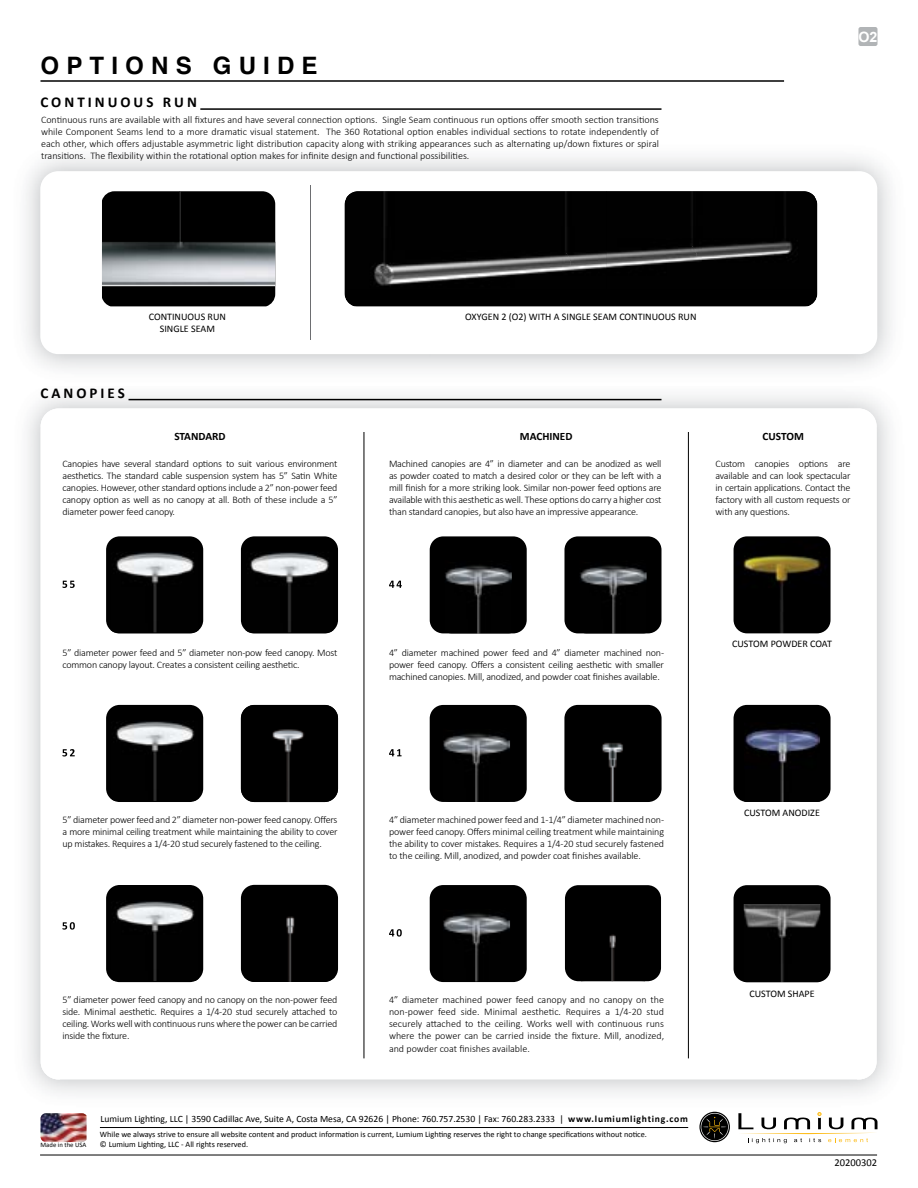
<style>
.page{position:relative;width:918px;height:1188px;background:#fff}
.page>*{position:absolute;margin:0;border:0;box-sizing:border-box;transform-origin:0 0}
.t1{font:700 24px "Helvetica";letter-spacing:.3em;color:#000}
.t2{font:700 15px "Calibri";letter-spacing:.2em;color:#000}
.t3{font:700 14.25px "Arial";color:#fff}
.t4{font:700 11.25px "Calibri";color:#000}
.t5{font:10.5px "Calibri";color:#000}
.t6{font:300 10.05px/12px "Calibri";letter-spacing:-.02em;color:#000;text-align:justify}
.t7{font:10.05px/12px "Calibri";color:#000;text-align:center}
.t8{font:9.6px "Calibri";color:#000}
.t9{font:8.25px/9.9px "Calibri";color:#000}
.t10{font:6.75px "Calibri";color:#000}
.s1{font-weight:700}
</style>
<div class="page">
<img style="left:27px;top:428px;width:33px;height:665px">
<div style="left:41px;top:408px;width:836px;height:672px;background:#fff;border-radius:18px"></div>
<div style="left:241px;top:536px;width:97px;height:98px;background:#000;border-radius:13px"></div>
<img style="left:246px;top:552px;width:87px;height:80px">
<div style="left:106px;top:536px;width:97px;height:98px;background:#000;border-radius:13px"></div>
<img style="left:111px;top:552px;width:88px;height:80px">
<svg style="left:62px;top:581px;width:13px;height:7px"></svg>
<img style="left:241px;top:705px;width:97px;height:97px">
<svg style="left:62px;top:749px;width:13px;height:8px"></svg>
<svg style="left:389px;top:581px;width:13px;height:7px"></svg>
<img style="left:593px;top:633px;width:58px;height:1px">
<div style="left:564px;top:536px;width:98px;height:97px;background:#000;border-radius:14px"></div>
<img style="left:580px;top:565px;width:67px;height:68px">
<svg style="left:389px;top:749px;width:13px;height:7px"></svg>
<div style="left:564px;top:705px;width:98px;height:97px;background:#000;border-radius:13px"></div>
<img style="left:601px;top:742px;width:22px;height:60px">
<svg style="left:389px;top:929px;width:13px;height:8px"></svg>
<div style="left:565px;top:885px;width:96px;height:96px;background:#000;border-radius:13px"></div>
<img style="left:581px;top:981px;width:64px;height:1px">
<img style="left:609px;top:934px;width:7px;height:47px">
<img style="left:440px;top:633px;width:58px;height:1px">
<div style="left:430px;top:536px;width:97px;height:97px;background:#000;border-radius:14px"></div>
<img style="left:445px;top:565px;width:67px;height:68px">
<div style="left:106px;top:705px;width:97px;height:97px;background:#000;border-radius:13px"></div>
<img style="left:111px;top:721px;width:88px;height:80px">
<div style="left:430px;top:705px;width:97px;height:97px;background:#000;border-radius:14px"></div>
<img style="left:443px;top:733px;width:67px;height:69px">
<div style="left:106px;top:885px;width:97px;height:97px;background:#000;border-radius:13px"></div>
<img style="left:111px;top:901px;width:88px;height:80px">
<svg style="left:62px;top:922px;width:13px;height:8px"></svg>
<div style="left:241px;top:885px;width:97px;height:97px;background:#000;border-radius:13px"></div>
<img style="left:244px;top:916px;width:91px;height:66px">
<div style="left:734px;top:705px;width:97px;height:97px;background:#000;border-radius:14px"></div>
<img style="left:744px;top:728px;width:76px;height:74px">
<div style="left:734px;top:885px;width:97px;height:97px;background:#000;border-radius:14px"></div>
<img style="left:744px;top:904px;width:76px;height:78px">
<img style="left:734px;top:536px;width:97px;height:97px">
<hr style="left:200px;top:108px;width:462px;height:2px;background:#000">
<hr style="left:129px;top:399px;width:533px;height:1px;background:#000">
<hr style="left:310px;top:186px;width:1px;height:154px;background:#6d6e71">
<div style="left:430px;top:885px;width:97px;height:97px;background:#000;border-radius:14px"></div>
<img style="left:443px;top:913px;width:67px;height:68px">
<hr style="left:364px;top:432px;width:1px;height:626px;background:#000">
<hr style="left:688px;top:432px;width:1px;height:626px;background:#000">
<div style="left:102px;top:286px;width:173px;height:20px;background:#000"></div>
<img style="left:102px;top:191px;width:173px;height:95px">
<div style="left:344px;top:197px;width:473px;height:109px;background:#000"></div>
<img style="left:346px;top:191px;width:469px;height:98px">
<svg style="left:566px;top:253px;width:4px;height:13px"></svg>
<svg style="left:692px;top:246px;width:4px;height:10px"></svg>
<svg style="left:699px;top:1112px;width:31px;height:30px"></svg>
<svg style="left:701px;top:1113px;width:28px;height:28px"></svg>
<svg style="left:701px;top:1114px;width:27px;height:26px"></svg>
<svg style="left:703px;top:1117px;width:24px;height:22px"></svg>
<svg style="left:738px;top:1112px;width:140px;height:31px"></svg>
<img style="left:41px;top:1113px;width:46px;height:29px">
<hr style="left:100px;top:1127px;width:588px;height:1px;background:#000">
<hr style="left:40px;top:80px;width:744px;height:2px;background:#000">
<div style="left:858px;top:27px;width:19px;height:19px;background:#b1b4b6;border-radius:2px"></div>
<hr style="left:40px;top:1155px;width:837px;height:1px;background:#000">
<h1 class="t1" style="left:40px;top:46px;width:279px">OPTIONS GUIDE</h1>
<h2 class="t2" style="left:40px;top:92px;width:158px">CONTINUOUS RUN</h2>
<p class="t6" style="left:41px;top:114px;width:619px">Continuous runs are available with all fixtures and have several connection options. Single Seam continuous run options offer smooth section transitions while Component Seams lend to a more dramatic visual statement. The 360 Rotational option enables individual sections to rotate independently of each other, which offers adjustable asymmetric light distribution capacity along with striking appearances such as alternating up/down fixtures or spiral transitions. The flexibility within the rotational option makes for infinite design and functional possibilities.</p>
<h3 class="t3" style="left:859px;top:27px;width:21px">O2</h3>
<h2 class="t2" style="left:40px;top:382px;width:86px">CANOPIES</h2>
<p class="t7" style="left:149px;top:310px;width:79px">CONTINUOUS RUN<br>SINGLE SEAM</p>
<p class="t7" style="left:465px;top:310px;width:233px">OXYGEN 2 (O2) WITH A SINGLE SEAM CONTINUOUS RUN</p>
<p class="t4" style="left:174px;top:429px;width:53px">STANDARD</p>
<p class="t4" style="left:520px;top:429px;width:54px">MACHINED</p>
<p class="t4" style="left:763px;top:429px;width:43px">CUSTOM</p>
<p class="t6" style="left:62px;top:457px;width:277px">Canopies have several standard options to suit various environment aesthetics. The standard cable suspension system has 5” Satin White canopies. However, other standard options include a 2” non-power feed canopy option as well as no canopy at all. Both of these include a 5” diameter power feed canopy.</p>
<p class="t6" style="left:389px;top:457px;width:274px">Machined canopies are 4” in diameter and can be anodized as well as powder coated to match a desired color or they can be left with a mill finish for a more striking look. Similar non-power feed options are available with this aesthetic as well. These options do carry a higher cost than standard canopies, but also have an impressive appearance.</p>
<p class="t6" style="left:716px;top:457px;width:137px">Custom canopies options are available and can look spectacular in certain applications. Contact the factory with all custom requests or with any questions.</p>
<p class="t6" style="left:62px;top:646px;width:277px">5” diameter power feed and 5” diameter non-pow feed canopy. Most common canopy layout. Creates a consistent ceiling aesthetic.</p>
<p class="t6" style="left:389px;top:646px;width:277px">4” diameter machined power feed and 4” diameter machined non&shy;power feed canopy. Offers a consistent ceiling aesthetic with smaller machined canopies. Mill, anodized, and powder coat finishes available.</p>
<p class="t6" style="left:62px;top:814px;width:277px">5” diameter power feed and 2” diameter non-power feed canopy. Offers a more minimal ceiling treatment while maintaining the ability to cover up mistakes. Requires a 1/4-20 stud securely fastened to the ceiling.</p>
<p class="t6" style="left:389px;top:814px;width:277px">4” diameter machined power feed and 1-1/4” diameter machined non&shy;power feed canopy. Offers minimal ceiling treatment while maintaining the ability to cover mistakes. Requires a 1/4-20 stud securely fastened to the ceiling. Mill, anodized, and powder coat finishes available.</p>
<p class="t7" style="left:732px;top:637px;width:101px">CUSTOM POWDER COAT</p>
<p class="t7" style="left:744px;top:806px;width:77px">CUSTOM ANODIZE</p>
<p class="t6" style="left:62px;top:994px;width:277px">5” diameter power feed canopy and no canopy on the non-power feed side. Minimal aesthetic. Requires a 1/4-20 stud securely attached to ceiling. Works well with continuous runs where the power can be carried inside the fixture.</p>
<p class="t6" style="left:389px;top:994px;width:277px">4” diameter machined power feed canopy and no canopy on the non-power feed side. Minimal aesthetic. Requires a 1/4-20 stud securely attached to the ceiling. Works well with continuous runs where the power can be carried inside the fixture. Mill, anodized, and powder coat finishes available.</p>
<p class="t10" style="left:40px;top:1140px;width:47px">Made in the USA</p>
<p class="t8" style="left:101px;top:1112px;width:589px">Lumium Lighting, LLC | 3590 Cadillac Ave, Suite A, Costa Mesa, CA 92626 | Phone: 760.757.2530 | Fax: 760.283.2333 | <span class="s1">www.lumiumlighting.com</span></p>
<p class="t9" style="left:100px;top:1129px;width:549px">While we always strive to ensure all website content and product information is current, Lumium Lighting reserves the right to change specifications without notice. © Lumium Lighting, LLC - All rights reserved.</p>
<p class="t7" style="left:749px;top:987px;width:67px">CUSTOM SHAPE</p>
<p class="t5" style="left:835px;top:1155px;width:44px">20200302</p>
</div>
